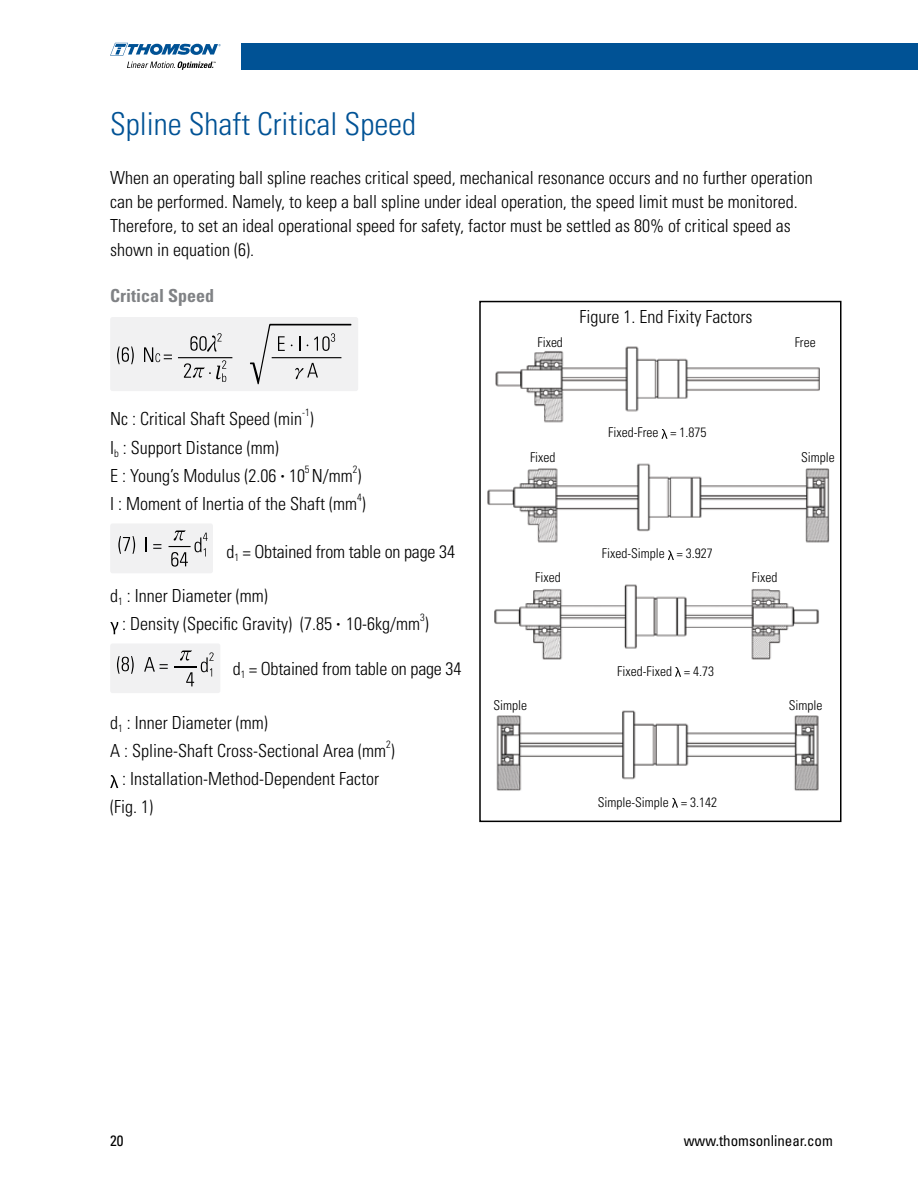
<style>
.page{position:relative;width:918px;height:1188px;background:#fff}
.page>*{position:absolute;margin:0;border:0;box-sizing:border-box;transform-origin:0 0}
.t1{font:300 condensed 31.5px "Univers LT Std";color:#005295}
.t2{font:300 condensed 18px/28.2px "Univers LT Std";color:#000}
.t3{font:700 condensed 18px "Univers LT Std";color:#808285}
.t4{font:condensed 15px "Univers LT Std";color:#000}
.t5{font:300 condensed 13.5px "Univers LT Std";color:#000}
.t6{font:300 condensed 10.5px "Univers LT Std";color:#000}
</style>
<div class="page">
<div style="left:242px;top:43px;width:676px;height:27px;background:#005295"></div>
<svg style="left:110px;top:43px;width:111px;height:27px"></svg>
<div style="left:110px;top:523px;width:103px;height:50px;background:#f1f1f2;border-radius:2px"></div>
<svg style="left:145px;top:537px;width:2px;height:15px"></svg>
<svg style="left:153px;top:544px;width:8px;height:5px"></svg>
<svg style="left:169px;top:530px;width:39px;height:37px"></svg>
<svg style="left:118px;top:536px;width:17px;height:18px"></svg>
<svg style="left:110px;top:622px;width:8px;height:12px"></svg>
<div style="left:110px;top:643px;width:110px;height:50px;background:#f1f1f2;border-radius:2px"></div>
<svg style="left:175px;top:650px;width:39px;height:36px"></svg>
<svg style="left:144px;top:657px;width:24px;height:15px"></svg>
<svg style="left:117px;top:656px;width:17px;height:18px"></svg>
<svg style="left:110px;top:775px;width:8px;height:13px"></svg>
<div style="left:110px;top:317px;width:248px;height:74px;background:#f1f1f2;border-radius:2px"></div>
<hr style="left:178px;top:357px;width:54px;height:1px;background:#000">
<svg style="left:144px;top:347px;width:28px;height:15px"></svg>
<svg style="left:190px;top:333px;width:32px;height:19px"></svg>
<svg style="left:184px;top:360px;width:42px;height:22px"></svg>
<svg style="left:250px;top:324px;width:101px;height:60px"></svg>
<svg style="left:117px;top:347px;width:17px;height:17px"></svg>
<div style="left:479px;top:301px;width:363px;height:521px;border:2px solid #000"></div>
<img style="left:487px;top:463px;width:342px;height:80px">
<svg style="left:668px;top:550px;width:6px;height:10px"></svg>
<img style="left:495px;top:584px;width:324px;height:76px">
<svg style="left:675px;top:667px;width:6px;height:10px"></svg>
<img style="left:496px;top:710px;width:323px;height:88px">
<svg style="left:672px;top:798px;width:6px;height:10px"></svg>
<img style="left:495px;top:346px;width:324px;height:77px">
<svg style="left:661px;top:429px;width:7px;height:10px"></svg>
<h1 class="t1" style="left:110px;top:105px;width:308px">Spline Shaft Critical Speed</h1>
<p class="t2" style="left:110px;top:166px;width:704px;line-height:24px">When an operating ball spline reaches critical speed, mechanical resonance occurs and no further operation can be performed. Namely, to keep a ball spline under ideal operation, the speed limit must be monitored.<br>Therefore, to set an ideal operational speed for safety, factor must be settled as 80% of critical speed as shown in equation (6).</p>
<p class="t3" style="left:110px;top:284px;width:106px">Critical Speed</p>
<p class="t6" style="left:302px;top:406px;width:9px">-1</p>
<p class="t2" style="left:110px;top:433px;width:253px">I<sub>b</sub> : Support Distance (mm)<br>E : Young’s Modulus (2.06 <sup>•</sup> 10 N/mm )</p>
<p class="t2" style="left:110px;top:405px;width:205px">Nc : Critical Shaft Speed (min )</p>
<p class="t6" style="left:305px;top:463px;width:6px">5</p>
<p class="t6" style="left:353px;top:463px;width:6px">2</p>
<p class="t2" style="left:110px;top:490px;width:257px">I : Moment of Inertia of the Shaft (mm )</p>
<p class="t6" style="left:357px;top:491px;width:6px">4</p>
<p class="t2" style="left:227px;top:538px;width:230px">d<sub>1</sub> = Obtained from table on page 34</p>
<p class="t2" style="left:122px;top:581px;width:308px;text-indent:-12px">d<sub>1</sub> : Inner Diameter (mm)<br>: Density (Specific Gravity) (7.85 <sup>•</sup> 10-6kg/mm )</p>
<p class="t6" style="left:420px;top:611px;width:6px">3</p>
<p class="t2" style="left:233px;top:654px;width:230px">d<sub>1</sub> = Obtained from table on page 34</p>
<p class="t2" style="left:110px;top:708px;width:286px">d<sub>1</sub> : Inner Diameter (mm)<br>A : Spline-Shaft Cross-Sectional Area (mm )</p>
<p class="t6" style="left:386px;top:738px;width:6px">2</p>
<p class="t2" style="left:110px;top:765px;width:270px;text-indent:12px">: Installation-Method-Dependent Factor (Fig. 1)</p>
<p class="t2" style="left:579px;top:303px;width:174px">Figure 1. End Fixity Factors</p>
<p class="t5" style="left:538px;top:334px;width:27px">Fixed</p>
<p class="t5" style="left:795px;top:334px;width:22px">Free</p>
<p class="t5" style="left:608px;top:424px;width:100px">Fixed-Free = 1.875</p>
<p class="t5" style="left:530px;top:450px;width:27px">Fixed</p>
<p class="t5" style="left:801px;top:450px;width:35px">Simple</p>
<p class="t5" style="left:602px;top:545px;width:113px">Fixed-Simple = 3.927</p>
<p class="t5" style="left:535px;top:569px;width:27px">Fixed</p>
<p class="t5" style="left:752px;top:569px;width:27px">Fixed</p>
<p class="t5" style="left:617px;top:663px;width:98px">Fixed-Fixed = 4.73</p>
<p class="t5" style="left:493px;top:697px;width:35px">Simple</p>
<p class="t5" style="left:789px;top:697px;width:35px">Simple</p>
<p class="t5" style="left:598px;top:794px;width:121px">Simple-Simple = 3.142</p>
<p class="t4" style="left:110px;top:1131px;width:15px">20</p>
<p class="t4" style="left:684px;top:1131px;width:151px">www.thomsonlinear.com</p>
</div>
